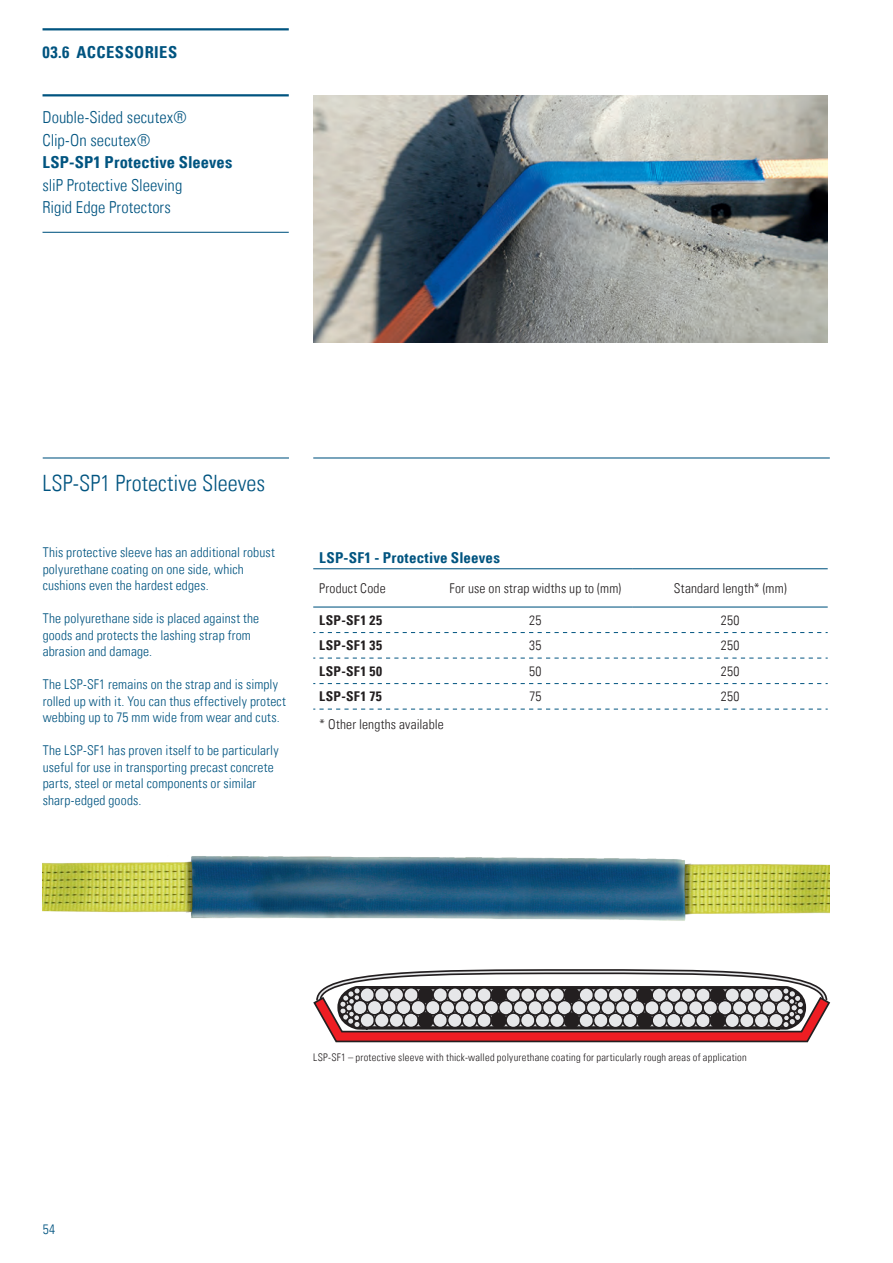
<style>
.page{position:relative;width:893px;height:1263px;background:#fff}
.page>*{position:absolute;margin:0;border:0;box-sizing:border-box;transform-origin:0 0}
.Header_1{font:300 condensed 22.5px "Univers LT Std";color:#005480}
.CH_-_other{font:300 condensed 16.5px "Univers LT Std";letter-spacing:.005em;color:#005480}
.CH_-_active{font:700 condensed 16.5px "Univers";letter-spacing:.01em;color:#005480}
.CH_Chapter_-_01_1{font:700 condensed 16.5px "Univers";letter-spacing:.025em;color:#005480}
.Table_-_Header{font:700 condensed 15px "Univers";letter-spacing:.015em;color:#005480}
.BODY{font:300 condensed 13.5px/16.5px "Univers LT Std";letter-spacing:.01em;color:#005480}
.BODY_-_First_Paragra{font:300 condensed 13.5px/16.5px "Univers LT Std";letter-spacing:.01em;color:#005480}
.Table_-_Body_normal{font:300 condensed 13.5px "Univers LT Std";letter-spacing:.015em;color:#231f20}
.Table_-_Bold_Body{font:700 condensed 13.5px "Univers";letter-spacing:.035em;color:#231f20}
.Diagram_Labels{font:300 condensed 10.5px "Univers LT Std";letter-spacing:.025em;color:#231f20}
</style>
<div class="page">
<img style="left:313px;top:96px;width:515px;height:246px">
<hr style="left:43px;top:28px;width:246px;height:2px;background:#005480">
<hr style="left:43px;top:94px;width:246px;height:2px;background:#005480">
<hr style="left:43px;top:232px;width:246px;height:1px;background:#005480">
<hr style="left:313px;top:457px;width:517px;height:1px;background:#005480">
<hr style="left:43px;top:457px;width:246px;height:1px;background:#005480">
<hr style="left:313px;top:568px;width:125px;height:1px;background:#005480">
<hr style="left:438px;top:568px;width:195px;height:1px;background:#005480">
<hr style="left:633px;top:568px;width:195px;height:1px;background:#005480">
<hr style="left:313px;top:606px;width:125px;height:1px;background:#005480">
<hr style="left:438px;top:606px;width:195px;height:1px;background:#005480">
<hr style="left:633px;top:606px;width:195px;height:1px;background:#005480">
<svg style="left:313px;top:632px;width:515px;height:1px"></svg>
<svg style="left:313px;top:658px;width:515px;height:1px"></svg>
<svg style="left:313px;top:683px;width:515px;height:1px"></svg>
<svg style="left:313px;top:709px;width:515px;height:1px"></svg>
<img style="left:43px;top:856px;width:786px;height:65px">
<svg style="left:313px;top:969px;width:517px;height:73px"></svg>
<p class="CH_Chapter_-_01_1" style="left:43px;top:42px;width:136px">03.6 ACCESSORIES</p>
<p class="CH_-_other" style="left:43px;top:107px;width:146px">Double-Sided secutex®</p>
<p class="CH_-_other" style="left:43px;top:130px;width:109px">Clip-On secutex®</p>
<p class="CH_-_active" style="left:43px;top:152px;width:191px">LSP-SP1 Protective Sleeves</p>
<p class="CH_-_other" style="left:43px;top:175px;width:141px">sliP Protective Sleeving</p>
<p class="CH_-_other" style="left:43px;top:197px;width:130px">Rigid Edge Protectors</p>
<p class="Header_1" style="left:43px;top:470px;width:224px">LSP-SP1 Protective Sleeves</p>
<p class="BODY_-_First_Paragra" style="left:43px;top:544px;width:234px">This protective sleeve has an additional robust polyurethane coating on one side, which cushions even the hardest edges.</p>
<p class="BODY" style="left:43px;top:610px;width:218px">The polyurethane side is placed against the goods and protects the lashing strap from abrasion and damage.</p>
<p class="BODY" style="left:43px;top:676px;width:245px">The LSP-SF1 remains on the strap and is simply rolled up with it. You can thus effectively protect webbing up to 75 mm wide from wear and cuts.</p>
<p class="BODY" style="left:43px;top:742px;width:237px">The LSP-SF1 has proven itself to be particularly useful for use in transporting precast concrete parts, steel or metal components or similar sharp-edged goods.</p>
<p class="Table_-_Header" style="left:319px;top:548px;width:182px">LSP-SF1 - Protective Sleeves</p>
<p class="Table_-_Body_normal" style="left:319px;top:580px;width:68px">Product Code</p>
<p class="Table_-_Body_normal" style="left:450px;top:580px;width:173px">For use on strap widths up to (mm)</p>
<p class="Table_-_Body_normal" style="left:674px;top:580px;width:114px">Standard length* (mm)</p>
<p class="Table_-_Bold_Body" style="left:319px;top:612px;width:64px">LSP-SF1 25</p>
<p class="Table_-_Body_normal" style="left:529px;top:612px;width:14px">25</p>
<p class="Table_-_Body_normal" style="left:721px;top:612px;width:20px">250</p>
<p class="Table_-_Bold_Body" style="left:319px;top:637px;width:64px">LSP-SF1 35</p>
<p class="Table_-_Body_normal" style="left:529px;top:637px;width:14px">35</p>
<p class="Table_-_Body_normal" style="left:721px;top:637px;width:20px">250</p>
<p class="Table_-_Bold_Body" style="left:319px;top:663px;width:64px">LSP-SF1 50</p>
<p class="Table_-_Body_normal" style="left:529px;top:663px;width:14px">50</p>
<p class="Table_-_Body_normal" style="left:721px;top:663px;width:20px">250</p>
<p class="Table_-_Bold_Body" style="left:319px;top:688px;width:64px">LSP-SF1 75</p>
<p class="Table_-_Body_normal" style="left:529px;top:688px;width:14px">75</p>
<p class="Table_-_Body_normal" style="left:721px;top:688px;width:20px">250</p>
<p class="Table_-_Body_normal" style="left:319px;top:716px;width:126px">* Other lengths available</p>
<p class="BODY" style="left:43px;top:1221px;width:14px">54</p>
<p class="Diagram_Labels" style="left:313px;top:1050px;width:435px">LSP-SF1 – protective sleeve with thick-walled polyurethane coating for particularly rough areas of application</p>
</div>
